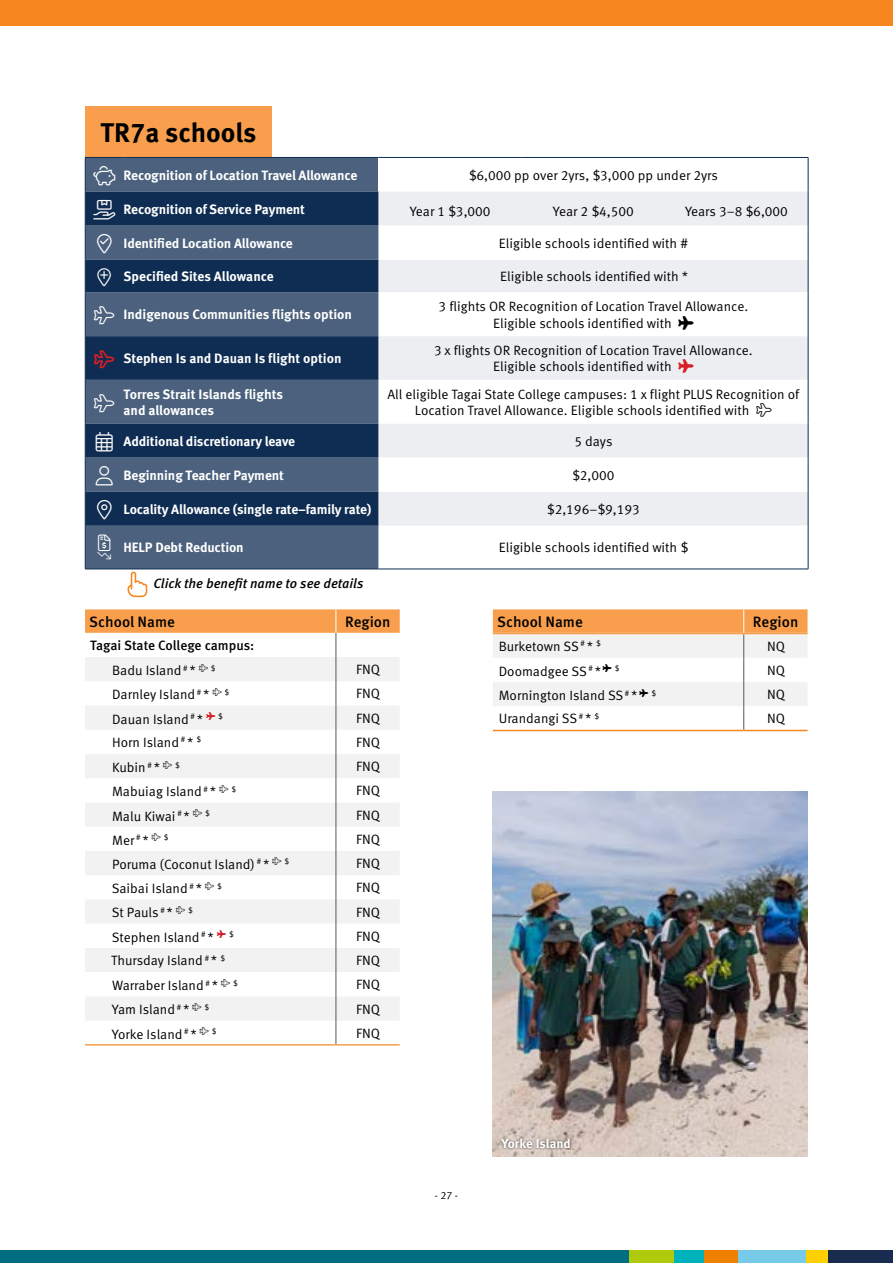
<style>
.page{position:relative;width:893px;height:1263px;background:#fff}
.page>*{position:absolute;margin:0;border:0;box-sizing:border-box;transform-origin:0 0}
.t1{font:700 27px "Meta Pro";color:#000}
.t2{font:500 15px "Meta Pro";color:#000}
.t3{font:13.5px/16.5px "Meta Pro Norm";color:#000}
.t4{font:700 13.5px/16.5px "Meta Pro";letter-spacing:-.01em;color:#fff}
.t5{font:italic 500 13.5px "Meta Pro";color:#000}
.t6{font:500 13.5px "Meta Pro";letter-spacing:-.005em;color:#000}
.t7{font:700 12.9px "Meta Pro";color:#fff}
.t8{font:10.5px "Meta Pro Norm";color:#000}
</style>
<div class="page">
<div style="left:0;top:0;width:893px;height:26px;background:#f6861f"></div>
<img style="left:493px;top:791px;width:315px;height:366px">
<hr style="left:85px;top:1044px;width:251px;height:1px;background:#f89e4c">
<hr style="left:336px;top:1044px;width:64px;height:1px;background:#f89e4c">
<div style="left:85px;top:106px;width:187px;height:51px;background:#f89e4c"></div>
<hr style="left:493px;top:730px;width:251px;height:1px;background:#f6861f">
<hr style="left:744px;top:730px;width:63px;height:1px;background:#f6861f">
<div style="left:86px;top:158px;width:293px;height:411px;background:#4b617d"></div>
<svg style="left:86px;top:192px;width:293px;height:334px;fill:#0f2d52"></svg>
<div style="left:379px;top:192px;width:429px;height:34px;background:#eceef1"></div>
<svg style="left:379px;top:226px;width:429px;height:343px"></svg>
<hr style="left:808px;top:158px;width:1px;height:34px;background:#0f2d52">
<hr style="left:808px;top:226px;width:1px;height:34px;background:#0f2d52">
<hr style="left:808px;top:260px;width:1px;height:32px;background:#0f2d52">
<hr style="left:808px;top:292px;width:1px;height:44px;background:#0f2d52">
<hr style="left:808px;top:336px;width:1px;height:44px;background:#0f2d52">
<hr style="left:808px;top:380px;width:1px;height:43px;background:#0f2d52">
<hr style="left:808px;top:423px;width:1px;height:35px;background:#0f2d52">
<hr style="left:808px;top:458px;width:1px;height:34px;background:#0f2d52">
<hr style="left:808px;top:492px;width:1px;height:34px;background:#0f2d52">
<hr style="left:808px;top:526px;width:1px;height:43px;background:#0f2d52">
<hr style="left:85px;top:526px;width:1px;height:43px;background:#0f2d52">
<hr style="left:85px;top:569px;width:38px;height:1px;background:#0f2d52">
<hr style="left:123px;top:569px;width:256px;height:1px;background:#0f2d52">
<hr style="left:379px;top:569px;width:143px;height:1px;background:#0f2d52">
<hr style="left:522px;top:569px;width:143px;height:1px;background:#0f2d52">
<hr style="left:665px;top:569px;width:143px;height:1px;background:#0f2d52">
<hr style="left:85px;top:157px;width:38px;height:1px;background:#0f2d52">
<hr style="left:85px;top:158px;width:1px;height:34px;background:#0f2d52">
<hr style="left:123px;top:157px;width:256px;height:1px;background:#0f2d52">
<hr style="left:379px;top:157px;width:143px;height:1px;background:#0f2d52">
<hr style="left:522px;top:157px;width:143px;height:1px;background:#0f2d52">
<hr style="left:665px;top:157px;width:143px;height:1px;background:#0f2d52">
<hr style="left:85px;top:192px;width:1px;height:34px;background:#0f2d52">
<hr style="left:808px;top:192px;width:1px;height:34px;background:#0f2d52">
<hr style="left:85px;top:226px;width:1px;height:34px;background:#0f2d52">
<hr style="left:85px;top:260px;width:1px;height:32px;background:#0f2d52">
<hr style="left:85px;top:292px;width:1px;height:44px;background:#0f2d52">
<hr style="left:85px;top:336px;width:1px;height:44px;background:#0f2d52">
<hr style="left:85px;top:380px;width:1px;height:43px;background:#0f2d52">
<hr style="left:85px;top:423px;width:1px;height:35px;background:#0f2d52">
<hr style="left:85px;top:458px;width:1px;height:34px;background:#0f2d52">
<hr style="left:85px;top:492px;width:1px;height:34px;background:#0f2d52">
<svg style="left:128px;top:572px;width:19px;height:25px"></svg>
<div style="left:0;top:1250px;width:893px;height:13px;background:#006e82"></div>
<div style="left:827px;top:1250px;width:66px;height:13px;background:#192c50"></div>
<div style="left:806px;top:1250px;width:21px;height:13px;background:#ffd000"></div>
<div style="left:737px;top:1250px;width:69px;height:13px;background:#77cbe8"></div>
<div style="left:703px;top:1250px;width:34px;height:13px;background:#f08100"></div>
<div style="left:674px;top:1250px;width:29px;height:13px;background:#00b2bb"></div>
<div style="left:629px;top:1250px;width:45px;height:13px;background:#afca0b"></div>
<div style="left:498px;top:1136px;width:75px;height:14px;background:#000;opacity:.5"></div>
<svg style="left:85px;top:609px;width:315px;height:435px"></svg>
<svg style="left:493px;top:609px;width:314px;height:121px"></svg>
<svg style="left:93px;top:166px;width:22px;height:19px"></svg>
<svg style="left:93px;top:200px;width:22px;height:20px"></svg>
<svg style="left:97px;top:234px;width:15px;height:20px"></svg>
<svg style="left:98px;top:268px;width:13px;height:18px"></svg>
<svg style="left:94px;top:306px;width:20px;height:18px"></svg>
<svg style="left:678px;top:316px;width:16px;height:13px"></svg>
<svg style="left:94px;top:350px;width:20px;height:18px"></svg>
<svg style="left:678px;top:359px;width:16px;height:14px"></svg>
<svg style="left:94px;top:394px;width:20px;height:18px"></svg>
<svg style="left:757px;top:403px;width:15px;height:14px"></svg>
<svg style="left:96px;top:466px;width:17px;height:20px"></svg>
<svg style="left:97px;top:500px;width:15px;height:20px"></svg>
<svg style="left:98px;top:552px;width:13px;height:8px"></svg>
<h1 class="t1" style="left:100px;top:111px;width:158px">TR7a schools</h1>
<p class="t4" style="left:123px;top:166px;width:235px">Recognition of Location Travel Allowance</p>
<p class="t3" style="left:469px;top:166px;width:251px">$6,000 pp over 2yrs, $3,000 pp under 2yrs</p>
<p class="t4" style="left:123px;top:200px;width:183px">Recognition of Service Payment</p>
<p class="t3" style="left:410px;top:202px;width:82px">Year 1 $3,000</p>
<p class="t3" style="left:553px;top:202px;width:82px">Year 2 $4,500</p>
<p class="t3" style="left:685px;top:202px;width:104px">Years 3–8 $6,000</p>
<p class="t4" style="left:123px;top:234px;width:171px">Identified Location Allowance</p>
<p class="t3" style="left:499px;top:234px;width:191px">Eligible schools identified with #</p>
<p class="t4" style="left:123px;top:267px;width:152px">Specified Sites Allowance</p>
<p class="t3" style="left:500px;top:267px;width:189px">Eligible schools identified with *</p>
<p class="t4" style="left:123px;top:306px;width:230px">Indigenous Communities flights option</p>
<p class="t3" style="left:493px;top:297px;width:257px;text-indent:-55px">3 flights OR Recognition of Location Travel Allowance.<br>Eligible schools identified with</p>
<p class="t4" style="left:123px;top:349px;width:220px">Stephen Is and Dauan Is flight option</p>
<p class="t3" style="left:493px;top:341px;width:261px;text-indent:-59px">3 x flights OR Recognition of Location Travel Allowance.<br>Eligible schools identified with</p>
<p class="t4" style="left:123px;top:385px;width:161px">Torres Strait Islands flights and allowances</p>
<p class="t3" style="left:415px;top:385px;width:386px;text-indent:-27px">All eligible Tagai State College campuses: 1 x flight PLUS Recognition of<br>Location Travel Allowance. Eligible schools identified with</p>
<p class="t4" style="left:96px;top:432px;width:201px">▲ Additional discretionary leave</p>
<p class="t3" style="left:574px;top:432px;width:40px">5 days</p>
<p class="t4" style="left:123px;top:466px;width:162px">Beginning Teacher Payment</p>
<p class="t3" style="left:572px;top:466px;width:44px">$2,000</p>
<p class="t4" style="left:123px;top:500px;width:249px">Locality Allowance (single rate–family rate)</p>
<p class="t3" style="left:547px;top:500px;width:94px">$2,196–$9,193</p>
<p class="t4" style="left:98px;top:539px;width:147px">❑ HELP Debt Reduction</p>
<p class="t3" style="left:499px;top:539px;width:191px">Eligible schools identified with $</p>
<p class="t5" style="left:153px;top:573px;width:212px">Click the benefit name to see details</p>
<p class="t2" style="left:89px;top:610px;width:87px">School Name</p>
<p class="t2" style="left:345px;top:610px;width:47px">Region</p>
<p class="t2" style="left:497px;top:610px;width:87px">School Name</p>
<p class="t2" style="left:753px;top:610px;width:47px">Region</p>
<p class="t3" style="left:499px;top:637px;width:104px">Burketown SS <sup>#</sup> * <sup>$</sup></p>
<p class="t3" style="left:767px;top:637px;width:19px">NQ</p>
<p class="t3" style="left:499px;top:662px;width:122px">Doomadgee SS <sup>#</sup> * <sup>$</sup></p>
<p class="t3" style="left:767px;top:661px;width:19px">NQ</p>
<p class="t3" style="left:499px;top:686px;width:159px">Mornington Island SS <sup>#</sup> * <sup>$</sup></p>
<p class="t3" style="left:767px;top:685px;width:19px">NQ</p>
<p class="t3" style="left:499px;top:710px;width:102px">Urandangi SS <sup>#</sup> * <sup>$</sup></p>
<p class="t3" style="left:767px;top:710px;width:19px">NQ</p>
<p class="t6" style="left:90px;top:635px;width:166px">Tagai State College campus:</p>
<p class="t3" style="left:112px;top:661px;width:105px">Badu Island <sup>#</sup> * <sup>$</sup></p>
<p class="t3" style="left:356px;top:660px;width:25px">FNQ</p>
<p class="t3" style="left:112px;top:685px;width:118px">Darnley Island <sup>#</sup> * <sup>$</sup></p>
<p class="t3" style="left:356px;top:685px;width:25px">FNQ</p>
<p class="t3" style="left:112px;top:710px;width:112px">Dauan Island <sup>#</sup> * <sup>$</sup></p>
<p class="t3" style="left:356px;top:709px;width:25px">FNQ</p>
<p class="t3" style="left:112px;top:733px;width:90px">Horn Island <sup>#</sup> * <sup>$</sup></p>
<p class="t3" style="left:356px;top:733px;width:25px">FNQ</p>
<p class="t3" style="left:112px;top:758px;width:69px">Kubin <sup>#</sup> * <sup>$</sup></p>
<p class="t3" style="left:356px;top:757px;width:25px">FNQ</p>
<p class="t3" style="left:112px;top:782px;width:125px">Mabuiag Island <sup>#</sup> * <sup>$</sup></p>
<p class="t3" style="left:356px;top:782px;width:25px">FNQ</p>
<p class="t3" style="left:112px;top:807px;width:99px">Malu Kiwai <sup>#</sup> * <sup>$</sup></p>
<p class="t3" style="left:356px;top:806px;width:25px">FNQ</p>
<p class="t3" style="left:112px;top:831px;width:58px">Mer <sup>#</sup> * <sup>$</sup></p>
<p class="t3" style="left:356px;top:830px;width:25px">FNQ</p>
<p class="t3" style="left:112px;top:855px;width:178px">Poruma (Coconut Island) <sup>#</sup> * <sup>$</sup></p>
<p class="t3" style="left:356px;top:854px;width:25px">FNQ</p>
<p class="t3" style="left:112px;top:879px;width:111px">Saibai Island <sup>#</sup> * <sup>$</sup></p>
<p class="t3" style="left:356px;top:879px;width:25px">FNQ</p>
<p class="t3" style="left:112px;top:904px;width:82px">St Pauls <sup>#</sup> * <sup>$</sup></p>
<p class="t3" style="left:356px;top:903px;width:25px">FNQ</p>
<p class="t3" style="left:112px;top:928px;width:123px">Stephen Island <sup>#</sup> * <sup>$</sup></p>
<p class="t3" style="left:356px;top:927px;width:25px">FNQ</p>
<p class="t3" style="left:111px;top:951px;width:115px">Thursday Island <sup>#</sup> * <sup>$</sup></p>
<p class="t3" style="left:356px;top:951px;width:25px">FNQ</p>
<p class="t3" style="left:112px;top:976px;width:127px">Warraber Island <sup>#</sup> * <sup>$</sup></p>
<p class="t3" style="left:356px;top:975px;width:25px">FNQ</p>
<p class="t3" style="left:112px;top:1001px;width:99px">Yam Island <sup>#</sup> * <sup>$</sup></p>
<p class="t3" style="left:356px;top:1000px;width:25px">FNQ</p>
<p class="t3" style="left:112px;top:1025px;width:106px">Yorke Island <sup>#</sup> * <sup>$</sup></p>
<p class="t3" style="left:356px;top:1024px;width:25px">FNQ</p>
<p class="t8" style="left:435px;top:1187px;width:25px">- 27 -</p>
<p class="t7" style="left:501px;top:1133px;width:71px">Yorke Island</p>
</div>
